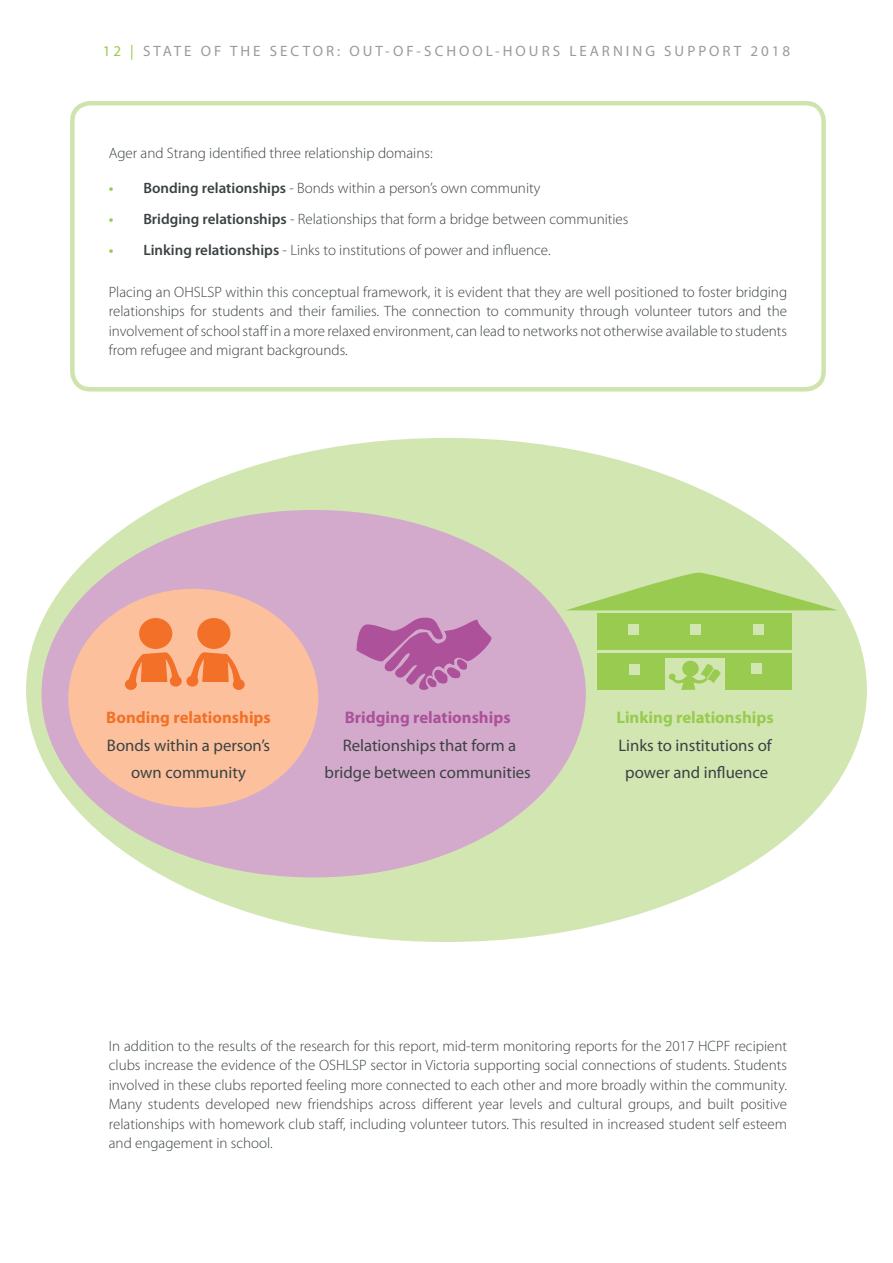
<style>
.page{position:relative;width:893px;height:1263px;background:#fff}
.page>*{position:absolute;margin:0;border:0;box-sizing:border-box;transform-origin:0 0}
.t1{font:16.65px/27.8px "Myriad Pro";color:#3c4244;text-align:center}
.t2{font:700 16.65px "Myriad Pro";color:#ad519a}
.t3{font:700 16.65px "Myriad Pro";color:#f37029}
.t4{font:700 16.65px "Myriad Pro";color:#98cb4f}
.t5{font:300 15px/19.5px "Myriad Pro";color:#3c4244;text-align:justify}
.t6{font:15px "Myriad Pro";letter-spacing:.2em;color:#999b9c}
.s1{color:#98cb4f}
.s2{font-weight:600;color:#98cb4f}
.s3{font-weight:600}
</style>
<div class="page">
<div style="left:26px;top:438px;width:841px;height:504px;background:#d2e6b2;border-radius:50%"></div>
<div style="left:41px;top:510px;width:545px;height:367px;background:#d3aacc;border-radius:50%"></div>
<div style="left:68px;top:589px;width:250px;height:219px;background:#fcc19c;border-radius:50%"></div>
<div style="left:597px;top:653px;width:195px;height:37px;background:#98cb4f"></div>
<div style="left:597px;top:613px;width:195px;height:37px;background:#98cb4f"></div>
<svg style="left:567px;top:573px;width:271px;height:37px"></svg>
<div style="left:665px;top:659px;width:59px;height:31px;background:#d2e6b2"></div>
<div style="left:629px;top:665px;width:11px;height:10px;background:#d2e6b2"></div>
<div style="left:751px;top:664px;width:10px;height:10px;background:#d2e6b2"></div>
<div style="left:753px;top:624px;width:11px;height:11px;background:#d2e6b2"></div>
<div style="left:690px;top:624px;width:11px;height:11px;background:#d2e6b2"></div>
<div style="left:628px;top:624px;width:11px;height:11px;background:#d2e6b2"></div>
<svg style="left:682px;top:661px;width:17px;height:15px"></svg>
<svg style="left:669px;top:664px;width:52px;height:26px"></svg>
<svg style="left:356px;top:617px;width:136px;height:73px"></svg>
<div style="left:197px;top:618px;width:33px;height:31px;background:#f37029;border-radius:50%"></div>
<div style="left:233px;top:679px;width:12px;height:11px;background:#f37029;border-radius:50%"></div>
<svg style="left:190px;top:652px;width:51px;height:30px"></svg>
<div style="left:186px;top:676px;width:12px;height:11px;background:#f37029;border-radius:50%"></div>
<div style="left:139px;top:618px;width:33px;height:31px;background:#f37029;border-radius:50%"></div>
<div style="left:125px;top:679px;width:12px;height:11px;background:#f37029;border-radius:50%"></div>
<svg style="left:128px;top:652px;width:52px;height:30px"></svg>
<div style="left:170px;top:676px;width:12px;height:11px;background:#f37029;border-radius:50%"></div>
<div style="left:70px;top:101px;width:756px;height:291px;border:4px solid #cfe4ad;border-radius:18px"></div>
<p class="t6" style="left:103px;top:41px;width:689px"><span class="s1">12 |</span> STATE OF THE SECTOR: OUT-OF-SCHOOL-HOURS LEARNING SUPPORT 2018</p>
<p class="t5" style="left:109px;top:143px;width:325px">Ager and Strang identified three relationship domains:</p>
<p class="t5" style="left:109px;top:178px;width:433px"><span class="s2">•</span> <span class="s3">Bonding relationships</span> - Bonds within a person’s own community</p>
<p class="t5" style="left:109px;top:209px;width:521px"><span class="s2">•</span> <span class="s3">Bridging relationships</span> - Relationships that form a bridge between communities</p>
<p class="t5" style="left:109px;top:240px;width:443px"><span class="s2">•</span> <span class="s3">Linking relationships</span> - Links to institutions of power and influence.</p>
<p class="t5" style="left:109px;top:282px;width:680px">Placing an OHSLSP within this conceptual framework, it is evident that they are well positioned to foster bridging relationships for students and their families. The connection to community through volunteer tutors and the involvement of school staff in a more relaxed environment, can lead to networks not otherwise available to students from refugee and migrant backgrounds.</p>
<p class="t3" style="left:106px;top:706px;width:166px">Bonding relationships</p>
<p class="t1" style="left:107px;top:731px;width:165px">Bonds within a person’s own community</p>
<p class="t2" style="left:345px;top:706px;width:167px">Bridging relationships</p>
<p class="t1" style="left:325px;top:731px;width:208px">Relationships that form a bridge between communities</p>
<p class="t4" style="left:616px;top:706px;width:159px">Linking relationships</p>
<p class="t1" style="left:618px;top:731px;width:155px">Links to institutions of power and influence</p>
<p class="t5" style="left:109px;top:1036px;width:680px">In addition to the results of the research for this report, mid-term monitoring reports for the 2017 HCPF recipient clubs increase the evidence of the OSHLSP sector in Victoria supporting social connections of students. Students involved in these clubs reported feeling more connected to each other and more broadly within the community.<br>Many students developed new friendships across different year levels and cultural groups, and built positive relationships with homework club staff, including volunteer tutors. This resulted in increased student self esteem and engagement in school.</p>
</div>
